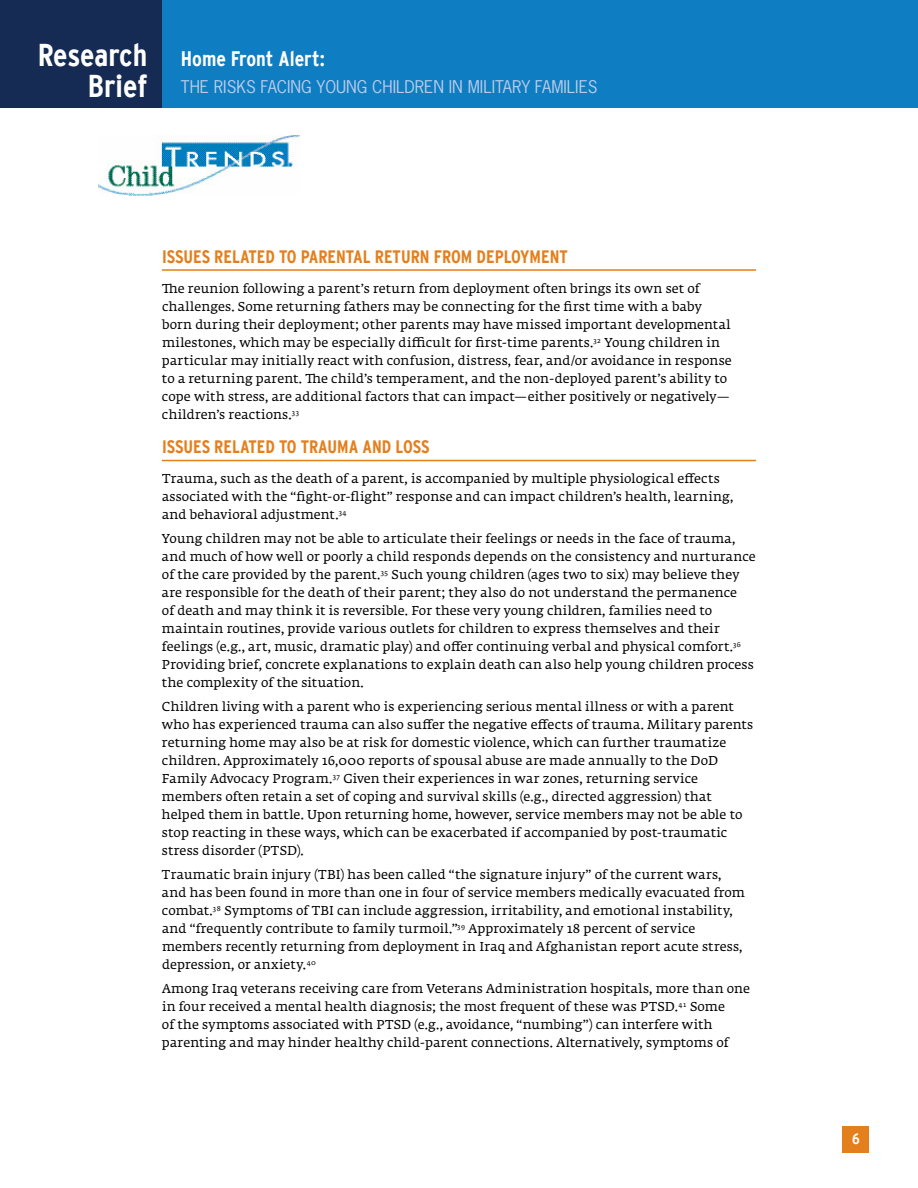
<style>
.page{position:relative;width:918px;height:1188px;background:#fff}
.page>*{position:absolute;margin:0;border:0;box-sizing:border-box;transform-origin:0 0}
.t1{font:700 condensed 31.5px/31.5px "Interstate";letter-spacing:-.005em;color:#fff;text-align:right}
.t2{font:700 condensed 21px "Interstate";color:#fff}
.t3{font:700 condensed 18px "Interstate";color:#e37f1c}
.t4{font:16.5px "News Gothic Std";color:#baccea}
.t5{font:700 condensed 15px "Interstate";color:#fff}
.t6{font:12.75px/18px "Fedra Serif A Std";letter-spacing:.015em;color:#000}
</style>
<div class="page">
<div style="left:0;top:0;width:918px;height:108px;background:#0e7dc2"></div>
<img style="left:98px;top:136px;width:202px;height:60px">
<div style="left:842px;top:1126px;width:27px;height:27px;background:#e37f1c"></div>
<div style="left:0;top:0;width:162px;height:108px;background:#162b53"></div>
<hr style="left:162px;top:269px;width:594px;height:2px;background:#e37f1c">
<hr style="left:162px;top:460px;width:594px;height:1px;background:#e37f1c">
<h1 class="t1" style="left:38px;top:39px;width:111px">RESEARCH<br>BRIEF</h1>
<h2 class="t2" style="left:181px;top:47px;width:145px">HOME FRONT ALERT:</h2>
<p class="t4" style="left:181px;top:76px;width:418px">THE RISKS FACING YOUNG CHILDREN IN MILITARY FAMILIES</p>
<h3 class="t3" style="left:162px;top:246px;width:407px">ISSUES RELATED TO PARENTAL RETURN FROM DEPLOYMENT</h3>
<p class="t6" style="left:162px;top:280px;width:571px">The reunion following a parent’s return from deployment often brings its own set of challenges. Some returning fathers may be connecting for the first time with a baby born during their deployment; other parents may have missed important developmental milestones, which may be especially difficult for first-time parents.<sup>32</sup> Young children in particular may initially react with confusion, distress, fear, and/or avoidance in response to a returning parent. The child’s temperament, and the non-deployed parent’s ability to cope with stress, are additional factors that can impact—either positively or negatively— children’s reactions.<sup>33</sup></p>
<h3 class="t3" style="left:162px;top:437px;width:269px">ISSUES RELATED TO TRAUMA AND LOSS</h3>
<p class="t6" style="left:162px;top:471px;width:573px">Trauma, such as the death of a parent, is accompanied by multiple physiological effects associated with the “fight-or-flight” response and can impact children’s health, learning, and behavioral adjustment.<sup>34</sup></p>
<p class="t6" style="left:162px;top:531px;width:595px">Young children may not be able to articulate their feelings or needs in the face of trauma, and much of how well or poorly a child responds depends on the consistency and nurturance of the care provided by the parent.<sup>35</sup> Such young children (ages two to six) may believe they are responsible for the death of their parent; they also do not understand the permanence<br>of death and may think it is reversible. For these very young children, families need to maintain routines, provide various outlets for children to express themselves and their feelings (e.g., art, music, dramatic play) and offer continuing verbal and physical comfort.<sup>36<br></sup>Providing brief, concrete explanations to explain death can also help young children process the complexity of the situation.</p>
<p class="t6" style="left:162px;top:699px;width:593px">Children living with a parent who is experiencing serious mental illness or with a parent who has experienced trauma can also suffer the negative effects of trauma. Military parents returning home may also be at risk for domestic violence, which can further traumatize children. Approximately 16,000 reports of spousal abuse are made annually to the DoD Family Advocacy Program.<sup>37</sup> Given their experiences in war zones, returning service members often retain a set of coping and survival skills (e.g., directed aggression) that helped them in battle. Upon returning home, however, service members may not be able to stop reacting in these ways, which can be exacerbated if accompanied by post-traumatic stress disorder (PTSD).</p>
<p class="t6" style="left:162px;top:867px;width:585px">Traumatic brain injury (TBI) has been called “the signature injury” of the current wars, and has been found in more than one in four of service members medically evacuated from combat.<sup>38</sup> Symptoms of TBI can include aggression, irritability, and emotional instability, and “frequently contribute to family turmoil.”<sup>39</sup> Approximately 18 percent of service members recently returning from deployment in Iraq and Afghanistan report acute stress, depression, or anxiety.<sup>40</sup></p>
<p class="t6" style="left:162px;top:981px;width:590px">Among Iraq veterans receiving care from Veterans Administration hospitals, more than one in four received a mental health diagnosis; the most frequent of these was PTSD.<sup>41</sup> Some<br>of the symptoms associated with PTSD (e.g., avoidance, “numbing”) can interfere with parenting and may hinder healthy child-parent connections. Alternatively, symptoms of</p>
<p class="t5" style="left:852px;top:1131px;width:9px">6</p>
</div>
